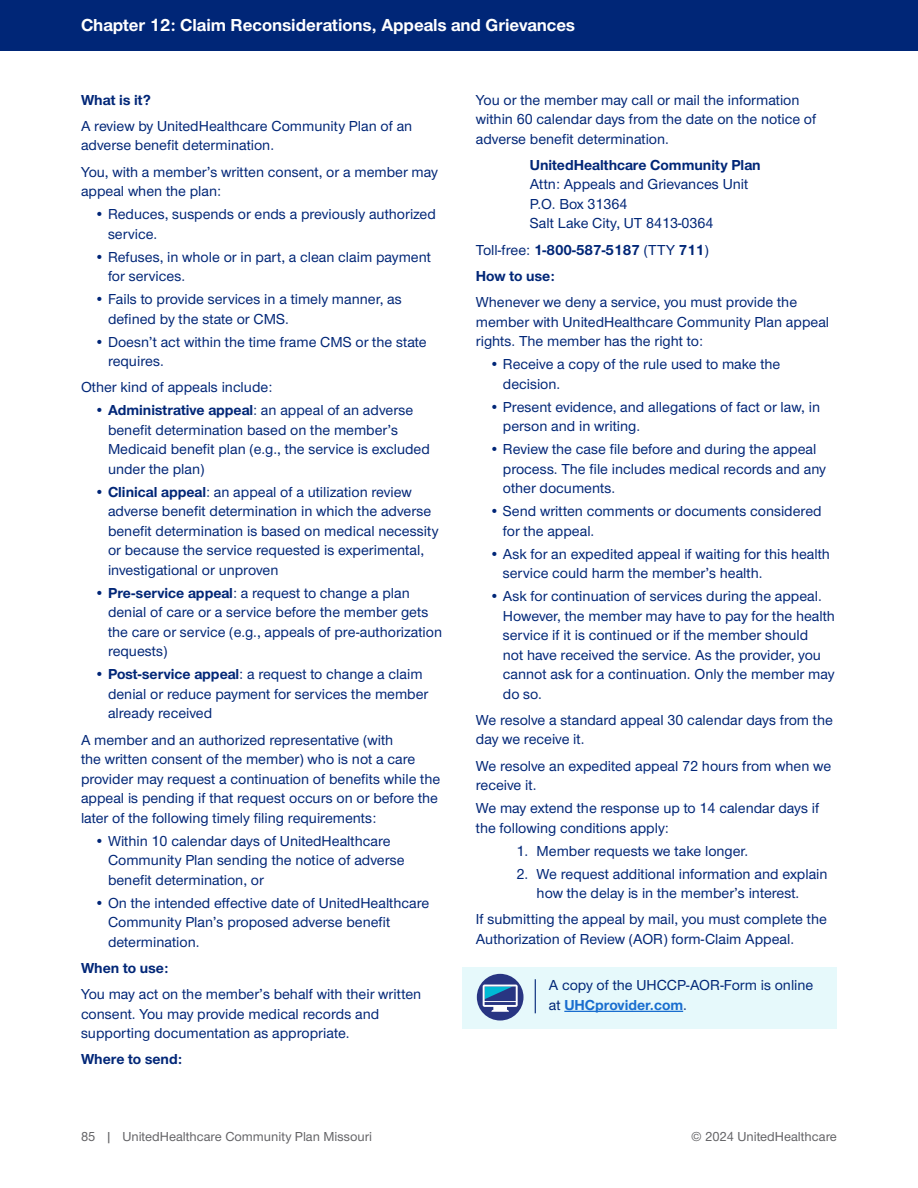
<style>
.page{position:relative;width:918px;height:1188px;background:#fff}
.page>*{position:absolute;margin:0;border:0;box-sizing:border-box;transform-origin:0 0}
.t1{font:700 18px "UHC Sans";color:#fff}
.BODY{font:500 15px/19.5px "UHC Sans";color:#002677}
.BODY-2{font:700 15px "UHC Sans";color:#002677}
.BULLETS{font:500 15px/19.5px "UHC Sans";color:#002677}
.BLUE_CALL-OUT_NEW{font:500 15px/19.5px "UHC Sans";color:#002677}
.t2{font:13.5px "UHC Sans";color:#636366}
.s1{font-weight:700}
.s2{font-weight:500}
.s3{font-weight:700;color:#196ecf}
</style>
<div class="page">
<div style="left:0;top:0;width:918px;height:51px;background:#002677"></div>
<div style="left:462px;top:967px;width:375px;height:61px;background:#e6f9fb"></div>
<hr style="left:564px;top:1011px;width:119px;height:1px;background:#196ecf">
<div style="left:477px;top:974px;width:47px;height:46px;background:#283582;border-radius:50%"></div>
<svg style="left:483px;top:985px;width:35px;height:27px"></svg>
<hr style="left:535px;top:979px;width:1px;height:34px;background:#002677">
<p class="t1" style="left:81px;top:13px;width:496px">Chapter 12: Claim Reconsiderations, Appeals and Grievances</p>
<p class="BODY-2" style="left:81px;top:89px;width:71px">What is it?</p>
<p class="BODY" style="left:81px;top:115px;width:333px">A review by UnitedHealthcare Community Plan of an adverse benefit determination.</p>
<p class="BODY" style="left:81px;top:161px;width:358px">You, with a member’s written consent, or a member may appeal when the plan:</p>
<p class="BODY" style="left:108px;top:204px;width:329px;text-indent:-14px">• Reduces, suspends or ends a previously authorized service.</p>
<p class="BODY" style="left:108px;top:246px;width:325px;text-indent:-14px">• Refuses, in whole or in part, a clean claim payment for services.</p>
<p class="BODY" style="left:108px;top:289px;width:295px;text-indent:-14px">• Fails to provide services in a timely manner, as defined by the state or CMS.</p>
<p class="BODY" style="left:108px;top:331px;width:320px;text-indent:-14px">• Doesn’t act within the time frame CMS or the state requires.</p>
<p class="BODY" style="left:81px;top:377px;width:193px">Other kind of appeals include:</p>
<p class="BODY" style="left:108px;top:400px;width:323px;text-indent:-14px">• <span class="s1">Administrative appeal</span>: an appeal of an adverse benefit determination based on the member’s Medicaid benefit plan (e.g., the service is excluded under the plan)</p>
<p class="BODY" style="left:108px;top:481px;width:332px;text-indent:-14px">• <span class="s1">Clinical appeal</span>: an appeal of a utilization review adverse benefit determination in which the adverse benefit determination is based on medical necessity or because the service requested is experimental, investigational or unproven</p>
<p class="BODY" style="left:108px;top:582px;width:336px;text-indent:-14px">• <span class="s1">Pre-service appeal</span>: a request to change a plan denial of care or a service before the member gets the care or service (e.g., appeals of pre-authorization requests)</p>
<p class="BODY" style="left:108px;top:664px;width:322px;text-indent:-14px">• <span class="s1">Post-service appeal</span>: a request to change a claim denial or reduce payment for services the member already received</p>
<p class="BODY" style="left:81px;top:729px;width:361px">A member and an authorized representative (with<br>the written consent of the member) who is not a care provider may request a continuation of benefits while the appeal is pending if that request occurs on or before the later of the following timely filing requirements:</p>
<p class="BODY" style="left:108px;top:830px;width:298px;text-indent:-14px">• Within 10 calendar days of UnitedHealthcare<br>Community Plan sending the notice of adverse benefit determination, or</p>
<p class="BODY" style="left:108px;top:892px;width:323px;text-indent:-14px">• On the intended effective date of UnitedHealthcare<br>Community Plan’s proposed adverse benefit determination.</p>
<p class="BODY-2" style="left:81px;top:958px;width:89px">When to use:</p>
<p class="BODY" style="left:81px;top:984px;width:342px">You may act on the member’s behalf with their written consent. You may provide medical records and supporting documentation as appropriate.</p>
<p class="BODY-2" style="left:81px;top:1049px;width:103px">Where to send:</p>
<p class="BODY" style="left:476px;top:89px;width:342px">You or the member may call or mail the information within 60 calendar days from the date on the notice of adverse benefit determination.</p>
<p class="BODY" style="left:530px;top:154px;width:232px"><span class="s1">UnitedHealthcare Community Plan<br></span>Attn: Appeals and Grievances Unit<br>P.O. Box 31364<br>Salt Lake City, UT 8413-0364</p>
<p class="BODY-2" style="left:476px;top:239px;width:235px"><span class="s2">Toll-free:</span> 1-800-587-5187 <span class="s2">(TTY</span> 711<span class="s2">)</span></p>
<p class="BODY-2" style="left:476px;top:266px;width:81px">How to use:</p>
<p class="BODY" style="left:476px;top:292px;width:355px">Whenever we deny a service, you must provide the member with UnitedHealthcare Community Plan appeal rights. The member has the right to:</p>
<p class="BODY" style="left:503px;top:354px;width:279px;text-indent:-14px">• Receive a copy of the rule used to make the decision.</p>
<p class="BODY" style="left:503px;top:396px;width:319px;text-indent:-14px">• Present evidence, and allegations of fact or law, in person and in writing.</p>
<p class="BODY" style="left:503px;top:439px;width:325px;text-indent:-14px">• Review the case file before and during the appeal process. The file includes medical records and any other documents.</p>
<p class="BODY" style="left:503px;top:501px;width:320px;text-indent:-14px">• Send written comments or documents considered for the appeal.</p>
<p class="BODY" style="left:503px;top:543px;width:329px;text-indent:-14px">• Ask for an expedited appeal if waiting for this health service could harm the member’s health.</p>
<p class="BODY" style="left:503px;top:586px;width:334px;text-indent:-14px">• Ask for continuation of services during the appeal.<br>However, the member may have to pay for the health service if it is continued or if the member should<br>not have received the service. As the provider, you cannot ask for a continuation. Only the member may do so.</p>
<p class="BODY" style="left:476px;top:709px;width:359px">We resolve a standard appeal 30 calendar days from the day we receive it.</p>
<p class="BODY" style="left:476px;top:755px;width:357px">We resolve an expedited appeal 72 hours from when we receive it.</p>
<p class="BULLETS" style="left:476px;top:798px;width:345px">We may extend the response up to 14 calendar days if the following conditions apply:</p>
<p class="BODY" style="left:516px;top:840px;width:233px">1. Member requests we take longer.</p>
<p class="BODY" style="left:516px;top:863px;width:313px;text-align:center">2. We request additional information and explain how the delay is in the member’s interest.</p>
<p class="BODY" style="left:476px;top:909px;width:352px">If submitting the appeal by mail, you must complete the<br>Authorization of Review (AOR) form-Claim Appeal.</p>
<p class="BLUE_CALL-OUT_NEW" style="left:549px;top:975px;width:266px">A copy of the UHCCP-AOR-Form is online at <span class="s3">UHCprovider.com</span>.</p>
<p class="t2" style="left:81px;top:1128px;width:293px">85 | UnitedHealthcare Community Plan Missouri</p>
<p class="t2" style="left:691px;top:1128px;width:147px">© 2024 UnitedHealthcare</p>
</div>
